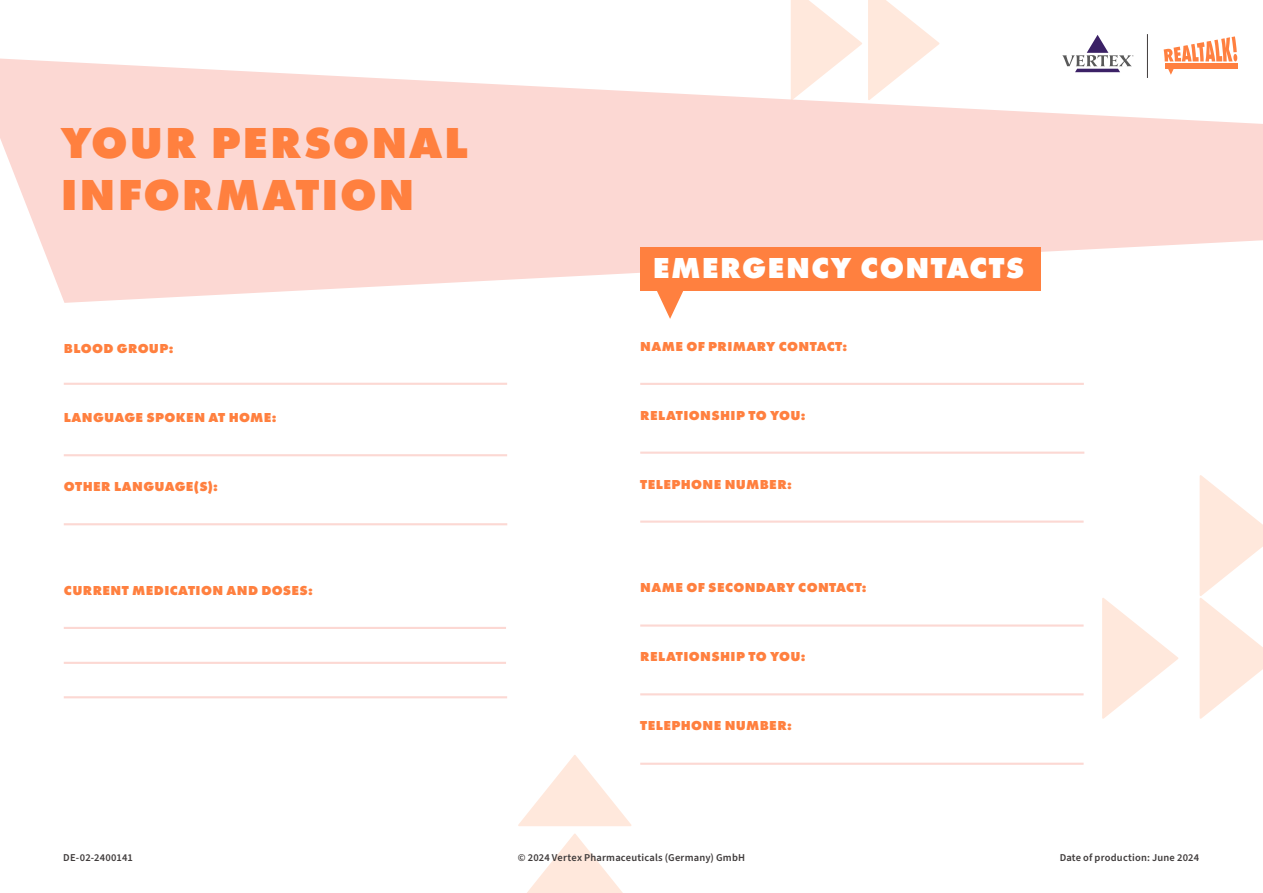
<style>
.page{position:relative;width:1263px;height:893px;background:#fff}
.page>*{position:absolute;margin:0;border:0;box-sizing:border-box;transform-origin:0 0}
.t1{font:800 45px/52.5px "Futura PT";letter-spacing:.04em;color:#ff803f}
.t2{font:800 30px "Futura PT";letter-spacing:.045em;color:#fff}
.t3{font:800 13.5px "Futura PT";letter-spacing:.025em;color:#ff803f}
.t4{font:600 10.5px "Source Sans Pro";letter-spacing:.015em;color:#403c3c}
</style>
<div class="page">
<svg style="left:527px;top:833px;width:96px;height:60px"></svg>
<svg style="left:518px;top:755px;width:114px;height:71px"></svg>
<svg style="left:0;top:59px;width:1263px;height:244px;fill:#fcd8d3"></svg>
<hr style="left:64px;top:454px;width:443px;height:2px;background:#fcd8d3">
<hr style="left:64px;top:523px;width:443px;height:2px;background:#fcd8d3">
<hr style="left:64px;top:627px;width:442px;height:2px;background:#fcd8d3">
<hr style="left:64px;top:662px;width:442px;height:2px;background:#fcd8d3">
<hr style="left:64px;top:696px;width:443px;height:2px;background:#fcd8d3">
<hr style="left:640px;top:383px;width:444px;height:2px;background:#fcd8d3">
<hr style="left:640px;top:452px;width:444px;height:2px;background:#fcd8d3">
<hr style="left:640px;top:521px;width:443px;height:2px;background:#fcd8d3">
<hr style="left:640px;top:624px;width:443px;height:3px;background:#fcd8d3">
<hr style="left:640px;top:693px;width:443px;height:2px;background:#fcd8d3">
<hr style="left:640px;top:763px;width:443px;height:2px;background:#fcd8d3">
<svg style="left:791px;top:0;width:71px;height:100px"></svg>
<svg style="left:868px;top:0;width:71px;height:100px"></svg>
<svg style="left:1102px;top:598px;width:76px;height:121px"></svg>
<svg style="left:1199px;top:475px;width:64px;height:244px"></svg>
<div style="left:640px;top:247px;width:400px;height:43px;background:#ff803f"></div>
<svg style="left:657px;top:291px;width:26px;height:28px"></svg>
<hr style="left:64px;top:383px;width:443px;height:2px;background:#fcd8d3">
<hr style="left:1147px;top:34px;width:1px;height:44px;background:#403c3c">
<svg style="left:1062px;top:35px;width:71px;height:37px"></svg>
<div style="left:1165px;top:64px;width:72px;height:5px;background:#ff8040"></div>
<svg style="left:1168px;top:69px;width:5px;height:6px"></svg>
<svg style="left:1163px;top:36px;width:74px;height:25px"></svg>
<h1 class="t1" style="left:61px;top:116px;width:408px">YOUR PERSONAL<br>INFORMATION</h1>
<h2 class="t2" style="left:653px;top:249px;width:373px">EMERGENCY CONTACTS</h2>
<p class="t3" style="left:64px;top:340px;width:111px">BLOOD GROUP:</p>
<p class="t3" style="left:640px;top:338px;width:208px">NAME OF PRIMARY CONTACT:</p>
<p class="t3" style="left:64px;top:409px;width:214px">LANGUAGE SPOKEN AT HOME:</p>
<p class="t3" style="left:640px;top:407px;width:167px">RELATIONSHIP TO YOU:</p>
<p class="t3" style="left:64px;top:478px;width:156px">OTHER LANGUAGE(S):</p>
<p class="t3" style="left:640px;top:476px;width:153px">TELEPHONE NUMBER:</p>
<p class="t3" style="left:64px;top:582px;width:251px">CURRENT MEDICATION AND DOSES:</p>
<p class="t3" style="left:640px;top:579px;width:228px">NAME OF SECONDARY CONTACT:</p>
<p class="t3" style="left:640px;top:648px;width:167px">RELATIONSHIP TO YOU:</p>
<p class="t3" style="left:640px;top:717px;width:153px">TELEPHONE NUMBER:</p>
<p class="t4" style="left:63px;top:851px;width:71px">DE-02-2400141</p>
<p class="t4" style="left:518px;top:851px;width:229px">© 2024 Vertex Pharmaceuticals (Germany) GmbH</p>
<p class="t4" style="left:1060px;top:851px;width:141px">Date of production: June 2024</p>
</div>
